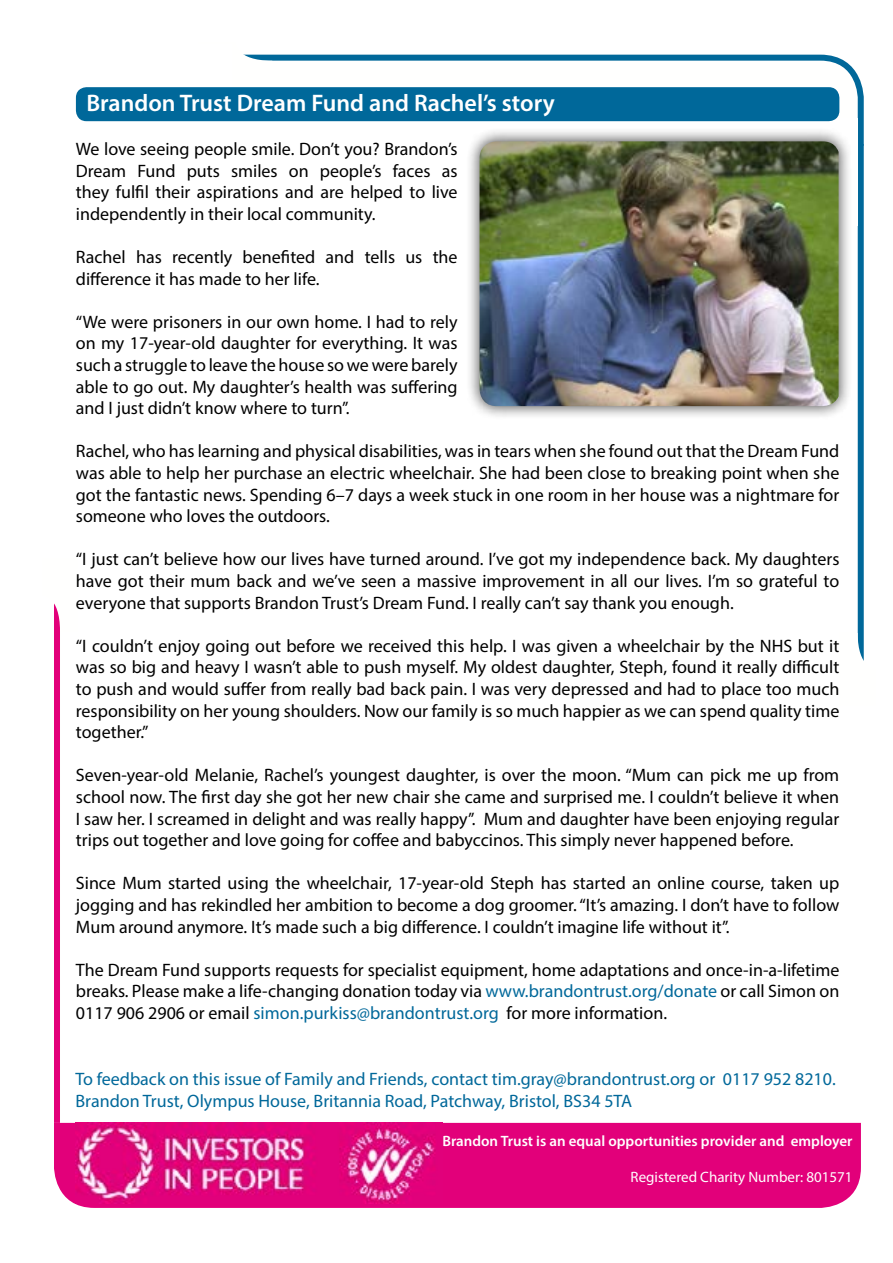
<style>
.page{position:relative;width:893px;height:1263px;background:#fff}
.page>*{position:absolute;margin:0;border:0;box-sizing:border-box;transform-origin:0 0}
.t1{font:600 24px "Myriad Pro";color:#fff}
.t2{font:18px/21.6px "Myriad Pro";color:#000;text-align:justify}
.t3{font:18px/21.6px "Myriad Pro";color:#00689a}
.t4{font:600 15px "Myriad Pro";color:#fff}
.t5{font:15px "Myriad Pro";color:#fff}
.s1{color:#00689a}
</style>
<div class="page">
<div style="left:54px;top:1123px;width:807px;height:85px;background:#e2007a"></div>
<div style="left:54px;top:595px;width:6px;height:528px;background:#e2007a"></div>
<svg style="left:54px;top:595px;width:6px;height:33px"></svg>
<svg style="left:272px;top:54px;width:592px;height:90px"></svg>
<div style="left:858px;top:144px;width:6px;height:528px;background:#00689a"></div>
<svg style="left:857px;top:633px;width:7px;height:39px"></svg>
<svg style="left:243px;top:54px;width:29px;height:7px"></svg>
<div style="left:199px;top:119px;width:659px;height:107px;background:#fff"></div>
<img style="left:76px;top:1123px;width:366px;height:81px">
<div style="left:76px;top:87px;width:763px;height:34px;background:#00689a;border-radius:11px"></div>
<div style="left:465px;top:127px;width:387px;height:292px;background:#000;opacity:.75"></div>
<img style="left:480px;top:141px;width:359px;height:265px">
<h1 class="t1" style="left:86px;top:88px;width:470px">Brandon Trust Dream Fund and Rachel’s story</h1>
<p class="t2" style="left:76px;top:138px;width:383px">We love seeing people smile. Don’t you? Brandon’s Dream Fund puts smiles on people’s faces as they fulfil their aspirations and are helped to live independently in their local community.</p>
<p class="t2" style="left:76px;top:246px;width:383px">Rachel has recently benefited and tells us the difference it has made to her life.</p>
<p class="t2" style="left:76px;top:311px;width:383px">“We were prisoners in our own home. I had to rely on my 17-year-old daughter for everything. It was such a struggle to leave the house so we were barely able to go out. My daughter’s health was suffering and I just didn’t know where to turn”.</p>
<p class="t2" style="left:76px;top:440px;width:765px">Rachel, who has learning and physical disabilities, was in tears when she found out that the Dream Fund was able to help her purchase an electric wheelchair. She had been close to breaking point when she got the fantastic news. Spending 6–7 days a week stuck in one room in her house was a nightmare for someone who loves the outdoors.</p>
<p class="t2" style="left:76px;top:548px;width:765px">“I just can’t believe how our lives have turned around. I’ve got my independence back. My daughters have got their mum back and we’ve seen a massive improvement in all our lives. I’m so grateful to everyone that supports Brandon Trust’s Dream Fund. I really can’t say thank you enough.</p>
<p class="t2" style="left:76px;top:635px;width:765px">“I couldn’t enjoy going out before we received this help. I was given a wheelchair by the NHS but it was so big and heavy I wasn’t able to push myself. My oldest daughter, Steph, found it really difficult to push and would suffer from really bad back pain. I was very depressed and had to place too much responsibility on her young shoulders. Now our family is so much happier as we can spend quality time together.”</p>
<p class="t2" style="left:76px;top:764px;width:765px">Seven-year-old Melanie, Rachel’s youngest daughter, is over the moon. “Mum can pick me up from school now. The first day she got her new chair she came and surprised me. I couldn’t believe it when I saw her. I screamed in delight and was really happy”. Mum and daughter have been enjoying regular trips out together and love going for coffee and babyccinos. This simply never happened before.</p>
<p class="t2" style="left:76px;top:872px;width:765px">Since Mum started using the wheelchair, 17-year-old Steph has started an online course, taken up jogging and has rekindled her ambition to become a dog groomer. “It’s amazing. I don’t have to follow Mum around anymore. It’s made such a big difference. I couldn’t imagine life without it”.</p>
<p class="t2" style="left:76px;top:959px;width:765px">The Dream Fund supports requests for specialist equipment, home adaptations and once-in-a-lifetime breaks. Please make a life-changing donation today via <span class="s1">www.brandontrust.org/donate</span> or call Simon on 0117 906 2906 or email <span class="s1">simon.purkiss@brandontrust.org</span> for more information.</p>
<p class="t3" style="left:75px;top:1068px;width:762px">To feedback on this issue of Family and Friends, contact tim.gray@brandontrust.org or 0117 952 8210.<br>Brandon Trust, Olympus House, Britannia Road, Patchway, Bristol, BS34 5TA</p>
<p class="t4" style="left:442px;top:1131px;width:412px">Brandon Trust is an equal opportunities provider and employer</p>
<p class="t5" style="left:631px;top:1167px;width:223px">Registered Charity Number: 801571</p>
</div>
